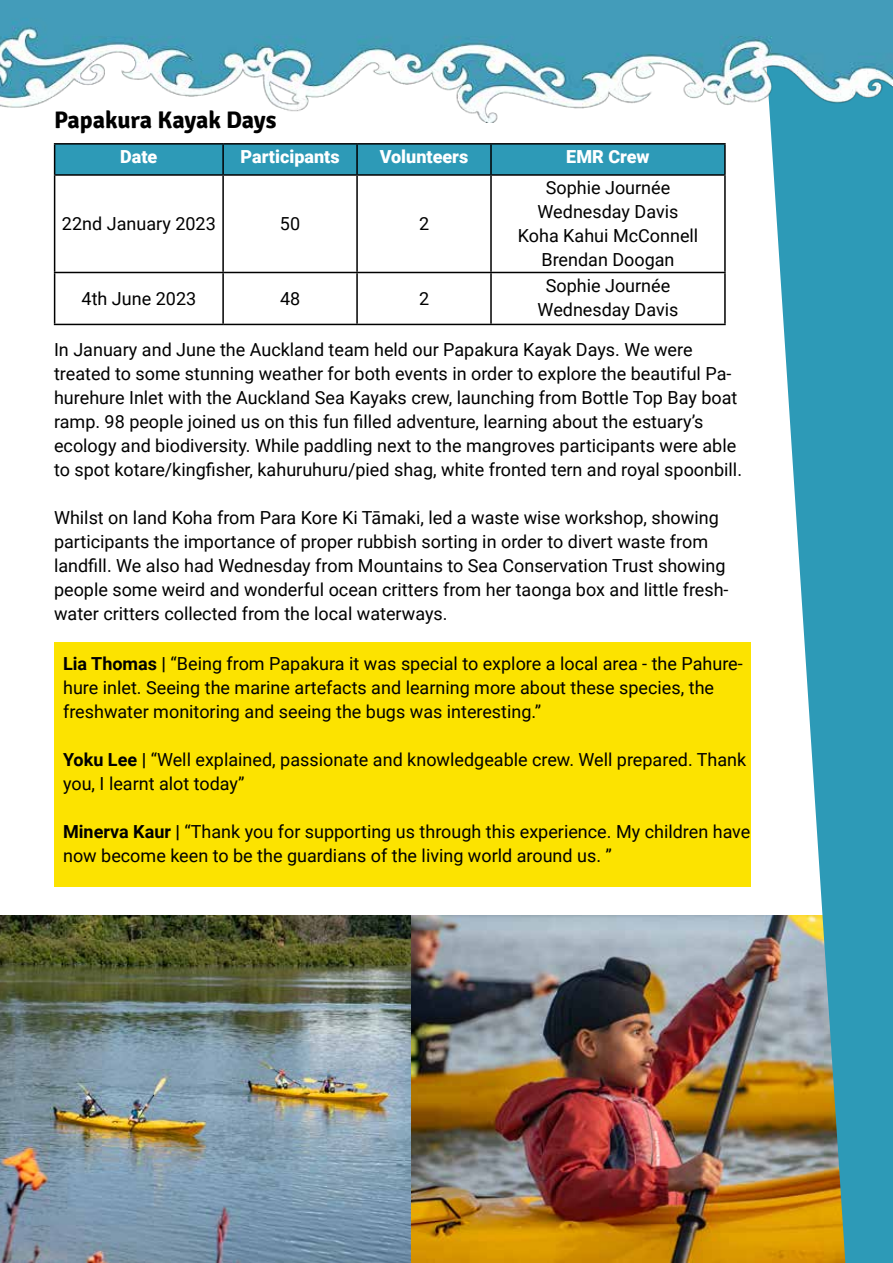
<style>
.page{position:relative;width:893px;height:1263px;background:#fff}
.page>*{position:absolute;margin:0;border:0;box-sizing:border-box;transform-origin:0 0}
.t1{font:700 24px "Signika";letter-spacing:-.005em;color:#000}
.t2{font:18px/24px "Roboto";color:#000}
.t3{font:900 18px "Roboto";color:#fff}
.s1{font-weight:700}
</style>
<div class="page">
<hr style="left:54px;top:143px;width:169px;height:2px;background:#000">
<div style="left:54px;top:144px;width:670px;height:30px;background:#2d9ab7"></div>
<hr style="left:223px;top:143px;width:134px;height:2px;background:#000">
<hr style="left:222px;top:145px;width:2px;height:29px;background:#000">
<hr style="left:357px;top:143px;width:134px;height:2px;background:#000">
<hr style="left:356px;top:145px;width:2px;height:29px;background:#000">
<hr style="left:491px;top:143px;width:235px;height:2px;background:#000">
<hr style="left:490px;top:145px;width:2px;height:29px;background:#000">
<hr style="left:724px;top:145px;width:2px;height:29px;background:#000">
<hr style="left:54px;top:174px;width:169px;height:2px;background:#000">
<hr style="left:54px;top:176px;width:1px;height:96px;background:#000">
<hr style="left:223px;top:174px;width:134px;height:2px;background:#000">
<hr style="left:222px;top:176px;width:2px;height:96px;background:#000">
<hr style="left:357px;top:174px;width:134px;height:2px;background:#000">
<hr style="left:356px;top:176px;width:2px;height:96px;background:#000">
<hr style="left:491px;top:174px;width:235px;height:2px;background:#000">
<hr style="left:490px;top:176px;width:2px;height:96px;background:#000">
<hr style="left:724px;top:176px;width:2px;height:96px;background:#000">
<hr style="left:54px;top:272px;width:169px;height:1px;background:#000">
<hr style="left:54px;top:273px;width:1px;height:51px;background:#000">
<hr style="left:223px;top:272px;width:134px;height:1px;background:#000">
<hr style="left:222px;top:273px;width:2px;height:51px;background:#000">
<hr style="left:357px;top:272px;width:134px;height:1px;background:#000">
<hr style="left:356px;top:273px;width:2px;height:51px;background:#000">
<hr style="left:491px;top:272px;width:235px;height:1px;background:#000">
<hr style="left:490px;top:273px;width:2px;height:51px;background:#000">
<hr style="left:724px;top:273px;width:2px;height:51px;background:#000">
<hr style="left:54px;top:324px;width:169px;height:1px;background:#000">
<hr style="left:223px;top:324px;width:134px;height:1px;background:#000">
<hr style="left:357px;top:324px;width:134px;height:1px;background:#000">
<hr style="left:491px;top:324px;width:235px;height:1px;background:#000">
<div style="left:54px;top:642px;width:696px;height:245px;background:#fce300"></div>
<img style="left:0;top:915px;width:411px;height:348px">
<img style="left:411px;top:915px;width:351px;height:348px">
<svg style="left:762px;top:123px;width:131px;height:1140px;fill:#2d9ab7"></svg>
<img style="left:0;top:0;width:893px;height:123px">
<h1 class="t1" style="left:54px;top:106px;width:224px">Papakura Kayak Days</h1>
<p class="t3" style="left:120px;top:144px;width:39px">Date</p>
<p class="t3" style="left:241px;top:144px;width:101px">Participants</p>
<p class="t3" style="left:380px;top:144px;width:90px">Volunteers</p>
<p class="t3" style="left:566px;top:144px;width:85px">EMR Crew</p>
<p class="t2" style="left:62px;top:211px;width:155px">22nd January 2023</p>
<p class="t2" style="left:280px;top:211px;width:22px">50</p>
<p class="t2" style="left:419px;top:211px;width:12px">2</p>
<p class="t2" style="left:518px;top:175px;width:182px;text-align:center">Sophie Journée<br>Wednesday Davis<br>Koha Kahui McConnell<br>Brendan Doogan</p>
<p class="t2" style="left:538px;top:273px;width:142px;text-align:center">Sophie Journée<br>Wednesday Davis</p>
<p class="t2" style="left:54px;top:337px;width:689px">In January and June the Auckland team held our Papakura Kayak Days. We were treated to some stunning weather for both events in order to explore the beautiful Pa&shy;hurehure Inlet with the Auckland Sea Kayaks crew, launching from Bottle Top Bay boat ramp. 98 people joined us on this fun filled adventure, learning about the estuary’s ecology and biodiversity. While paddling next to the mangroves participants were able to spot kotare/kingfisher, kahuruhuru/pied shag, white fronted tern and royal spoonbill.</p>
<p class="t2" style="left:54px;top:505px;width:676px">Whilst on land Koha from Para Kore Ki Tāmaki, led a waste wise workshop, showing participants the importance of proper rubbish sorting in order to divert waste from landfill. We also had Wednesday from Mountains to Sea Conservation Trust showing people some weird and wonderful ocean critters from her taonga box and little fresh&shy;water critters collected from the local waterways.</p>
<p class="t2" style="left:63px;top:651px;width:681px"><span class="s1">Lia Thomas |</span> “Being from Papakura it was special to explore a local area - the Pahure&shy;hure inlet. Seeing the marine artefacts and learning more about these species, the freshwater monitoring and seeing the bugs was interesting.”</p>
<p class="t2" style="left:63px;top:747px;width:685px"><span class="s1">Yoku Lee |</span> “Well explained, passionate and knowledgeable crew. Well prepared. Thank you, I learnt alot today”</p>
<p class="t2" style="left:63px;top:819px;width:689px"><span class="s1">Minerva Kaur |</span> “Thank you for supporting us through this experience. My children have now become keen to be the guardians of the living world around us. ”</p>
<p class="t2" style="left:82px;top:286px;width:116px">4th June 2023</p>
<p class="t2" style="left:280px;top:286px;width:22px">48</p>
<p class="t2" style="left:419px;top:286px;width:12px">2</p>
</div>
